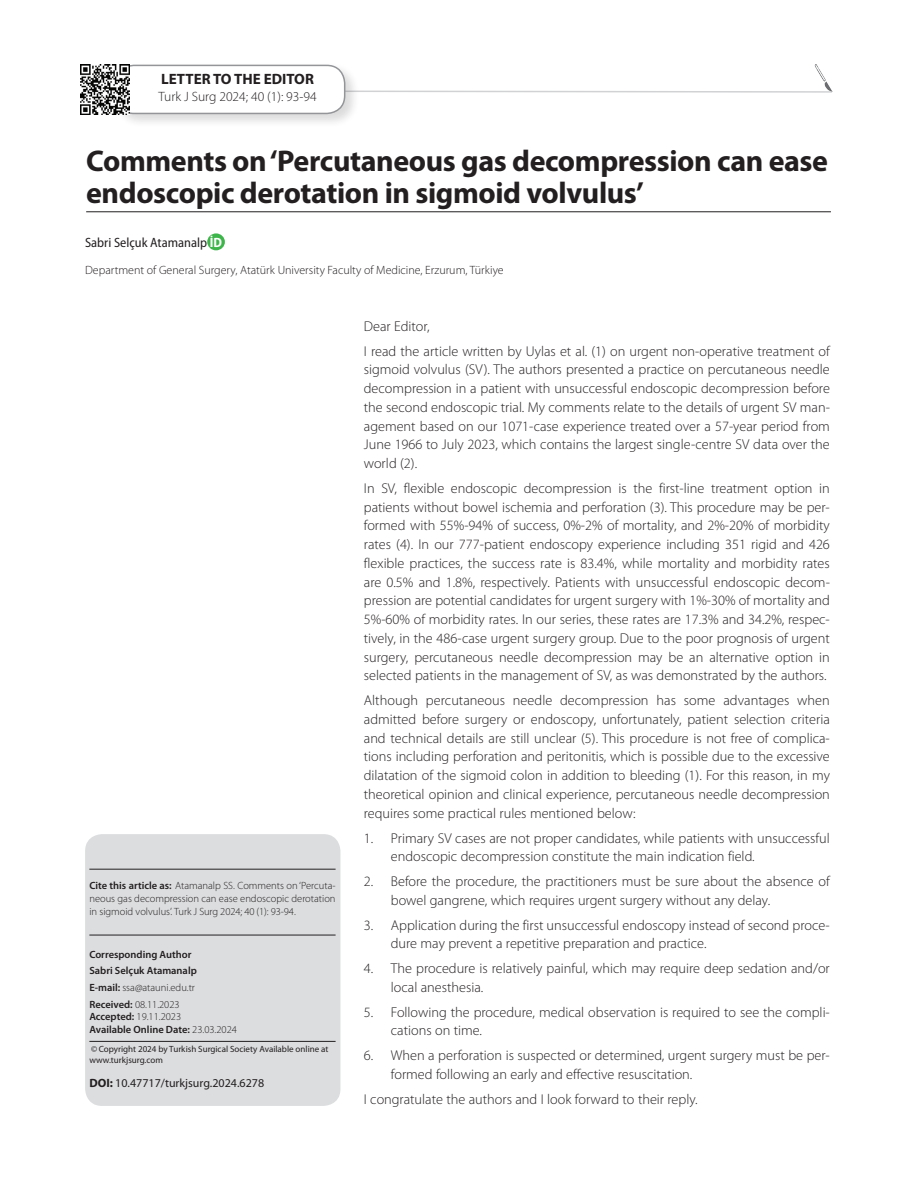
<style>
.page{position:relative;width:915px;height:1191px;background:#fff}
.page>*{position:absolute;margin:0;border:0;box-sizing:border-box;transform-origin:0 0}
.t1{font:700 30px/31.5px "Myriad Pro";letter-spacing:-.015em;color:#231f20}
.t2{font:700 15px "Myriad Pro";color:#231f20}
.t3{font:300 14.25px/18.8px "Myriad Pro";color:#231f20}
.t4{font:300 13.5px "Myriad Pro";color:#231f20}
.t5{font:semi-condensed 13.5px "Myriad Pro";color:#231f20}
.t6{font:300 12px "Myriad Pro";color:#231f20}
.t7{font:12px "Myriad Pro";color:#231f20}
.t8{font:300 10.5px/12.8px "Myriad Pro";color:#231f20;text-align:justify}
.t9{font:600 10.5px/15.6px "Myriad Pro";color:#231f20}
.t10{font:9px/10.5px "Myriad Pro";color:#231f20}
.s1{font-weight:700;color:#fff}
.s2{font-weight:600}
.s3{font-weight:300}
.s4{font-weight:700}
</style>
<div class="page">
<svg style="left:359px;top:90px;width:474px;height:3px"></svg>
<div style="left:113px;top:62px;width:246px;height:66px;background:#231f20;opacity:.16"></div>
<div style="left:116px;top:65px;width:228px;height:48px;background:#fff;border-radius:18px"></div>
<div style="left:115px;top:65px;width:230px;height:49px;border:2px solid #939598;border-radius:18px"></div>
<div style="left:207px;top:233px;width:18px;height:17px;background:#3db54a;border-radius:50%"></div>
<hr style="left:86px;top:211px;width:744px;height:1px;background:#231f20">
<img style="left:81px;top:65px;width:49px;height:49px">
<div style="left:85px;top:834px;width:255px;height:272px;background:#dcdddf;border-radius:17px"></div>
<hr style="left:89px;top:868px;width:246px;height:1px;background:#231f20">
<hr style="left:89px;top:934px;width:246px;height:1px;background:#231f20">
<hr style="left:89px;top:1041px;width:246px;height:1px;background:#231f20">
<img style="left:814px;top:64px;width:17px;height:27px">
<p class="t2" style="left:161px;top:71px;width:154px">LETTER TO THE EDITOR</p>
<p class="t4" style="left:158px;top:89px;width:160px">Turk J Surg 2024; 40 (1): 93-94</p>
<h1 class="t1" style="left:86px;top:146px;width:743px">Comments on ‘Percutaneous gas decompression can ease endoscopic derotation in sigmoid volvulus’</h1>
<p class="t5" style="left:85px;top:235px;width:138px">Sabri Selçuk Atamanalp <span class="s1">İD</span></p>
<p class="t6" style="left:85px;top:263px;width:420px">Department of General Surgery, Atatürk University Faculty of Medicine, Erzurum, Türkiye</p>
<p class="t8" style="left:89px;top:879px;width:248px"><span class="s2">Cite this article as:</span> Atamanalp SS. Comments on ‘Percuta&shy;neous gas decompression can ease endoscopic derotation in sigmoid volvulus’. Turk J Surg 2024; 40 (1): 93-94.</p>
<p class="t9" style="left:89px;top:947px;width:109px">Corresponding Author<br>Sabri Selçuk Atamanalp</p>
<p class="t8" style="left:89px;top:979px;width:107px;line-height:17px"><span class="s2">E-mail:</span> ssa@atauni.edu.tr<br><span class="s2">Received:</span> 08.11.2023</p>
<p class="t9" style="left:89px;top:1010px;width:149px;line-height:12.8px">Accepted: <span class="s3">19.11.2023<br></span>Available Online Date: <span class="s3">23.03.2024</span></p>
<p class="t10" style="left:89px;top:1044px;width:240px">©Copyright 2024 by Turkish Surgical Society Available online at www.turkjsurg.com</p>
<p class="t7" style="left:89px;top:1076px;width:176px"><span class="s4">DOI:</span> 10.47717/turkjsurg.2024.6278</p>
<p class="t3" style="left:364px;top:314px;width:467px;line-height:24.8px">Dear Editor,<br>I read the article written by Uylas et al. (1) on urgent non-operative treatment of</p>
<p class="t3" style="left:364px;top:360px;width:467px;text-align:justify">sigmoid volvulus (SV). The authors presented a practice on percutaneous needle decompression in a patient with unsuccessful endoscopic decompression before the second endoscopic trial. My comments relate to the details of urgent SV man&shy;agement based on our 1071-case experience treated over a 57-year period from June 1966 to July 2023, which contains the largest single-centre SV data over the world (2).</p>
<p class="t3" style="left:364px;top:479px;width:467px;text-align:justify">In SV, flexible endoscopic decompression is the first-line treatment option in patients without bowel ischemia and perforation (3). This procedure may be per&shy;formed with 55%-94% of success, 0%-2% of mortality, and 2%-20% of morbidity rates (4). In our 777-patient endoscopy experience including 351 rigid and 426 flexible practices, the success rate is 83.4%, while mortality and morbidity rates are 0.5% and 1.8%, respectively. Patients with unsuccessful endoscopic decom&shy;pression are potential candidates for urgent surgery with 1%-30% of mortality and 5%-60% of morbidity rates. In our series, these rates are 17.3% and 34.2%, respec&shy;tively, in the 486-case urgent surgery group. Due to the poor prognosis of urgent surgery, percutaneous needle decompression may be an alternative option in selected patients in the management of SV, as was demonstrated by the authors.</p>
<p class="t3" style="left:364px;top:691px;width:467px;text-align:justify">Although percutaneous needle decompression has some advantages when admitted before surgery or endoscopy, unfortunately, patient selection criteria and technical details are still unclear (5). This procedure is not free of complica&shy;tions including perforation and peritonitis, which is possible due to the excessive dilatation of the sigmoid colon in addition to bleeding (1). For this reason, in my theoretical opinion and clinical experience, percutaneous needle decompression requires some practical rules mentioned below:</p>
<p class="t3" style="left:391px;top:828px;width:440px;text-indent:-27px">1. Primary SV cases are not proper candidates, while patients with unsuccessful endoscopic decompression constitute the main indication field.</p>
<p class="t3" style="left:391px;top:872px;width:440px;text-indent:-27px">2. Before the procedure, the practitioners must be sure about the absence of bowel gangrene, which requires urgent surgery without any delay.</p>
<p class="t3" style="left:391px;top:915px;width:440px;text-indent:-27px">3. Application during the first unsuccessful endoscopy instead of second proce&shy;dure may prevent a repetitive preparation and practice.</p>
<p class="t3" style="left:391px;top:959px;width:440px;text-indent:-27px">4. The procedure is relatively painful, which may require deep sedation and/or local anesthesia.</p>
<p class="t3" style="left:391px;top:1002px;width:440px;text-indent:-27px">5. Following the procedure, medical observation is required to see the compli&shy;cations on time.</p>
<p class="t3" style="left:391px;top:1046px;width:440px;text-indent:-27px">6. When a perforation is suspected or determined, urgent surgery must be per&shy;formed following an early and effective resuscitation.</p>
<p class="t3" style="left:364px;top:1089px;width:335px">I congratulate the authors and I look forward to their reply.</p>
</div>
